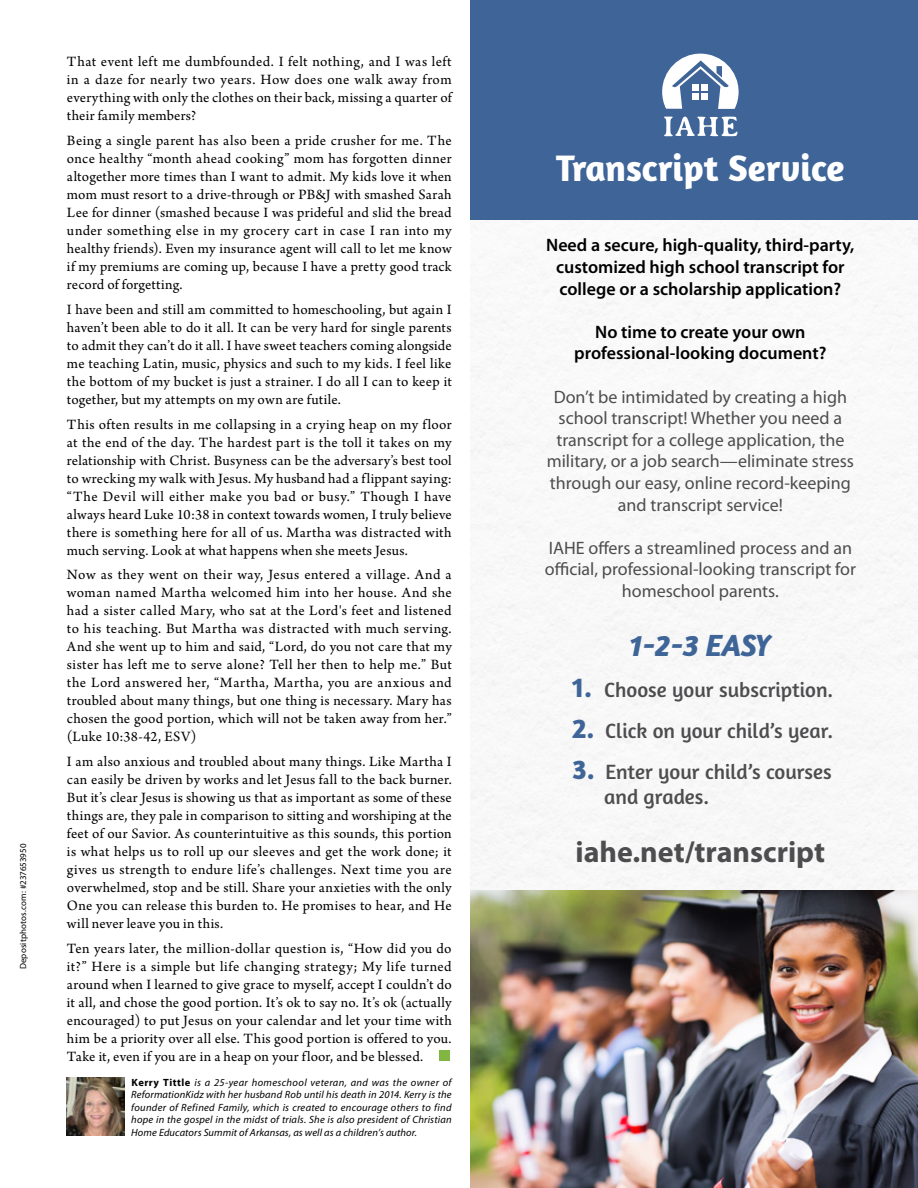
<style>
.page{position:relative;width:918px;height:1188px;background:#fff}
.page>*{position:absolute;margin:0;border:0;box-sizing:border-box;transform-origin:0 0}
.t1{font:700 37.5px "Amaranth";color:#fff}
.t2{font:italic 700 31.5px "Amaranth";color:#3f6598}
.t3{font:700 30px "Myriad Pro";color:#4d4d4f}
.t4{font:21px/25.2px "Amaranth";color:#4d4d4f}
.t5{font:18px/21.6px "Myriad Pro";color:#4d4d4f;text-align:center}
.t6{font:600 18px/21.6px "Myriad Pro";color:#000;text-align:center}
.t7{font:15px/18px "Arno Pro";letter-spacing:.01em;color:#000;text-align:justify}
.t8{font:italic 10.5px/12.6px "Myriad Pro";letter-spacing:.01em;color:#000;text-align:justify}
.t9{font:9px "Myriad Pro";letter-spacing:.015em;color:#000}
.s1{font-weight:700;font-style:normal}
.s2{font-weight:700;font-size:28.5px;color:#3f6598}
</style>
<div class="page">
<img style="left:471px;top:220px;width:447px;height:671px">
<div style="left:471px;top:0;width:447px;height:220px;background:#3f6598"></div>
<svg style="left:664px;top:117px;width:73px;height:19px"></svg>
<svg style="left:662px;top:54px;width:77px;height:55px"></svg>
<img style="left:471px;top:891px;width:447px;height:297px">
<div style="left:439px;top:1050px;width:11px;height:11px;background:#80b641"></div>
<img style="left:67px;top:1078px;width:57px;height:57px">
<p class="t9" style="left:18px;top:969px;width:127px;rotate:-90deg">Depositphotos.com: #237653950</p>
<p class="t7" style="left:67px;top:54px;width:386px">That event left me dumbfounded. I felt nothing, and I was left in a daze for nearly two years. How does one walk away from everything with only the clothes on their back, missing a quarter of their family members?</p>
<p class="t7" style="left:67px;top:132px;width:386px">Being a single parent has also been a pride crusher for me. The once healthy “month ahead cooking” mom has forgotten dinner altogether more times than I want to admit. My kids love it when mom must resort to a drive-through or PB&amp;J with smashed Sarah Lee for dinner (smashed because I was prideful and slid the bread under something else in my grocery cart in case I ran into my healthy friends). Even my insurance agent will call to let me know if my premiums are coming up, because I have a pretty good track record of forgetting.</p>
<p class="t7" style="left:67px;top:301px;width:386px">I have been and still am committed to homeschooling, but again I haven’t been able to do it all. It can be very hard for single parents to admit they can’t do it all. I have sweet teachers coming alongside me teaching Latin, music, physics and such to my kids. I feel like the bottom of my bucket is just a strainer. I do all I can to keep it together, but my attempts on my own are futile.</p>
<p class="t7" style="left:67px;top:416px;width:386px">This often results in me collapsing in a crying heap on my floor at the end of the day. The hardest part is the toll it takes on my relationship with Christ. Busyness can be the adversary’s best tool to wrecking my walk with Jesus. My husband had a flippant saying: “The Devil will either make you bad or busy.” Though I have always heard Luke 10:38 in context towards women, I truly believe there is something here for all of us. Martha was distracted with much serving. Look at what happens when she meets Jesus.</p>
<p class="t7" style="left:67px;top:567px;width:386px">Now as they went on their way, Jesus entered a village. And a woman named Martha welcomed him into her house. And she had a sister called Mary, who sat at the Lord's feet and listened to his teaching. But Martha was distracted with much serving.<br>And she went up to him and said, “Lord, do you not care that my sister has left me to serve alone? Tell her then to help me.” But the Lord answered her, “Martha, Martha, you are anxious and troubled about many things, but one thing is necessary. Mary has chosen the good portion, which will not be taken away from her.” (Luke 10:38-42, ESV)</p>
<p class="t7" style="left:67px;top:753px;width:386px">I am also anxious and troubled about many things. Like Martha I can easily be driven by works and let Jesus fall to the back burner.<br>But it’s clear Jesus is showing us that as important as some of these things are, they pale in comparison to sitting and worshiping at the feet of our Savior. As counterintuitive as this sounds, this portion is what helps us to roll up our sleeves and get the work done; it gives us strength to endure life’s challenges. Next time you are overwhelmed, stop and be still. Share your anxieties with the only One you can release this burden to. He promises to hear, and He will never leave you in this.</p>
<p class="t7" style="left:67px;top:940px;width:386px">Ten years later, the million-dollar question is, “How did you do it?” Here is a simple but life changing strategy; My life turned around when I learned to give grace to myself, accept I couldn’t do it all, and chose the good portion. It’s ok to say no. It’s ok (actually encouraged) to put Jesus on your calendar and let your time with him be a priority over all else. This good portion is offered to you.<br>Take it, even if you are in a heap on your floor, and be blessed.</p>
<p class="t8" style="left:131px;top:1076px;width:322px"><span class="s1">Kerry Tittle</span> is a 25-year homeschool veteran, and was the owner of ReformationKidz with her husband Rob until his death in 2014. Kerry is the founder of Refined Family, which is created to encourage others to find hope in the gospel in the midst of trials. She is also president of Christian Home Educators Summit of Arkansas, as well as a children’s author.</p>
<h1 class="t1" style="left:556px;top:145px;width:290px">Transcript Service</h1>
<p class="t6" style="left:546px;top:234px;width:310px">Need a secure, high-quality, third-party, customized high school transcript for college or a scholarship application?</p>
<p class="t6" style="left:574px;top:321px;width:254px">No time to create your own professional-looking document?</p>
<p class="t5" style="left:547px;top:386px;width:309px">Don’t be intimidated by creating a high school transcript! Whether you need a transcript for a college application, the military, or a job search—eliminate stress through our easy, online record-keeping and transcript service!</p>
<p class="t5" style="left:545px;top:537px;width:313px">IAHE offers a streamlined process and an official, professional-looking transcript for homeschool parents.</p>
<h2 class="t2" style="left:630px;top:626px;width:142px">1-2-3 EASY</h2>
<h3 class="t4" style="left:572px;top:677px;width:263px"><span class="s2">1.</span> Choose your subscription.</h3>
<h3 class="t4" style="left:572px;top:718px;width:263px"><span class="s2">2.</span> Click on your child’s year.</h3>
<h3 class="t4" style="left:604px;top:759px;width:229px;text-indent:-32px"><span class="s2">3.</span> Enter your child’s courses and grades.</h3>
<h3 class="t3" style="left:575px;top:832px;width:251px">iahe.net/transcript</h3>
</div>
